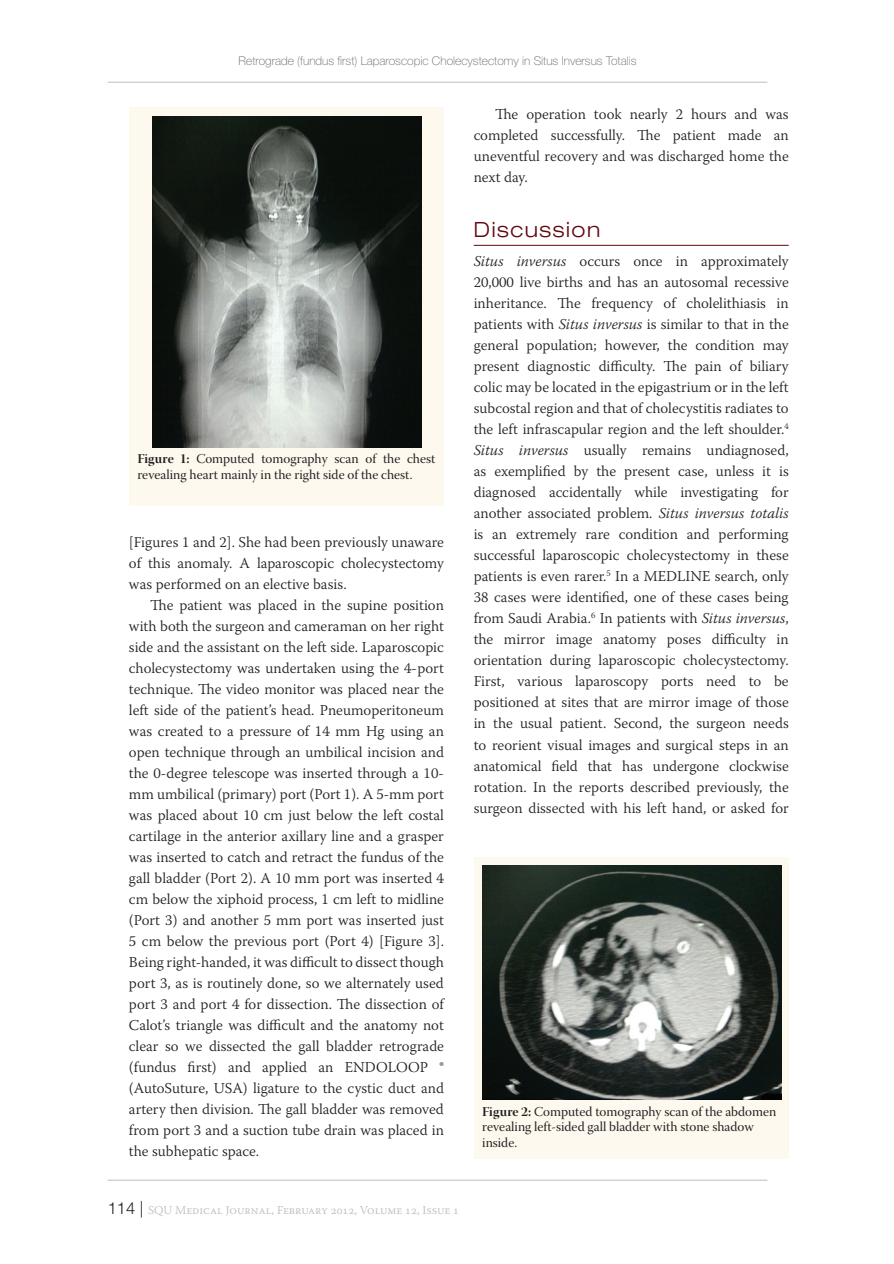
<style>
.page{position:relative;width:894px;height:1264px;background:#fff}
.page>*{position:absolute;margin:0;border:0;box-sizing:border-box;transform-origin:0 0}
.Heading1{font:300 expanded 21px "Helvetica Neue LT Pro";letter-spacing:.075em;color:#60080e}
.Text_Para_2{font:300 15px/21px "Warnock Pro";color:#231f20;text-align:justify}
.Text_Para_1{font:300 15px/21px "Warnock Pro";color:#231f20;text-align:justify}
.Figures{font:13.5px/15.8px "Warnock Pro Subh";color:#231f20}
.t1{font:100 12px "Helvetica Neue LT Pro";color:#636366}
.Footer_Right{font:300 12px "Warnock Pro";color:#bcbdc0}
.s1{font-family:"Warnock Pro Bold Disp"}
.s2{font-style:italic}
.s3{font-family:"Helvetica Neue LT Pro";font-size:16.5px;color:#231f20}
</style>
<div class="page">
<hr style="left:108px;top:82px;width:659px;height:1px;background:#bcbdc0">
<hr style="left:108px;top:1179px;width:659px;height:1px;background:#bcbdc0">
<hr style="left:473px;top:245px;width:315px;height:1px;background:#60080e">
<div style="left:129px;top:108px;width:314px;height:398px;background:#fef9ef"></div>
<img style="left:152px;top:116px;width:269px;height:331px">
<div style="left:473px;top:856px;width:315px;height:302px;background:#fef9ef"></div>
<img style="left:482px;top:865px;width:298px;height:234px">
<p class="t1" style="left:238px;top:54px;width:399px">Retrograde (fundus first) Laparoscopic Cholecystectomy in Situs Inversus Totalis</p>
<p class="Figures" style="left:137px;top:452px;width:299px"><span class="s1">Figure 1:</span> Computed tomography scan of the chest revealing heart mainly in the right side of the chest.</p>
<p class="Text_Para_2" style="left:129px;top:531px;width:316px">[Figures 1 and 2]. She had been previously unaware of this anomaly. A laparoscopic cholecystectomy was performed on an elective basis.</p>
<p class="Text_Para_2" style="left:129px;top:594px;width:316px;text-indent:21px">The patient was placed in the supine position with both the surgeon and cameraman on her right side and the assistant on the left side. Laparoscopic cholecystectomy was undertaken using the 4-port technique. The video monitor was placed near the left side of the patient’s head. Pneumoperitoneum was created to a pressure of 14 mm Hg using an open technique through an umbilical incision and the 0-degree telescope was inserted through a 10- mm umbilical (primary) port (Port 1). A 5-mm port was placed about 10 cm just below the left costal cartilage in the anterior axillary line and a grasper was inserted to catch and retract the fundus of the gall bladder (Port 2). A 10 mm port was inserted 4 cm below the xiphoid process, 1 cm left to midline (Port 3) and another 5 mm port was inserted just 5 cm below the previous port (Port 4) [Figure 3].<br>Being right-handed, it was difficult to dissect though port 3, as is routinely done, so we alternately used port 3 and port 4 for dissection. The dissection of Calot’s triangle was difficult and the anatomy not clear so we dissected the gall bladder retrograde (fundus first) and applied an ENDOLOOP ® (AutoSuture, USA) ligature to the cystic duct and artery then division. The gall bladder was removed from port 3 and a suction tube drain was placed in the subhepatic space.</p>
<p class="Text_Para_2" style="left:473px;top:103px;width:316px;text-indent:21px">The operation took nearly 2 hours and was completed successfully. The patient made an uneventful recovery and was discharged home the next day.</p>
<p class="Heading1" style="left:473px;top:217px;width:128px">Discussion</p>
<p class="Text_Para_1" style="left:473px;top:250px;width:316px"><span class="s2">Situs inversus</span> occurs once in approximately 20,000 live births and has an autosomal recessive inheritance. The frequency of cholelithiasis in patients with <span class="s2">Situs inversus</span> is similar to that in the general population; however, the condition may present diagnostic difficulty. The pain of biliary colic may be located in the epigastrium or in the left subcostal region and that of cholecystitis radiates to the left infrascapular region and the left shoulder.<sup>4<br></sup><span class="s2">Situs inversus</span> usually remains undiagnosed, as exemplified by the present case, unless it is diagnosed accidentally while investigating for another associated problem. <span class="s2">Situs inversus totalis </span>is an extremely rare condition and performing successful laparoscopic cholecystectomy in these patients is even rarer.<sup>5</sup> In a MEDLINE search, only 38 cases were identified, one of these cases being from Saudi Arabia.<sup>6</sup> In patients with <span class="s2">Situs inversus</span>, the mirror image anatomy poses difficulty in orientation during laparoscopic cholecystectomy.<br>First, various laparoscopy ports need to be positioned at sites that are mirror image of those in the usual patient. Second, the surgeon needs to reorient visual images and surgical steps in an anatomical field that has undergone clockwise rotation. In the reports described previously, the surgeon dissected with his left hand, or asked for</p>
<p class="Figures" style="left:482px;top:1104px;width:295px"><span class="s1">Figure 2:</span> Computed tomography scan of the abdomen revealing left-sided gall bladder with stone shadow inside.</p>
<p class="Footer_Right" style="left:108px;top:1203px;width:353px"><span class="s3">114 |</span> SQU Medical Journal, February 2012, Volume 12, Issue 1</p>
</div>
